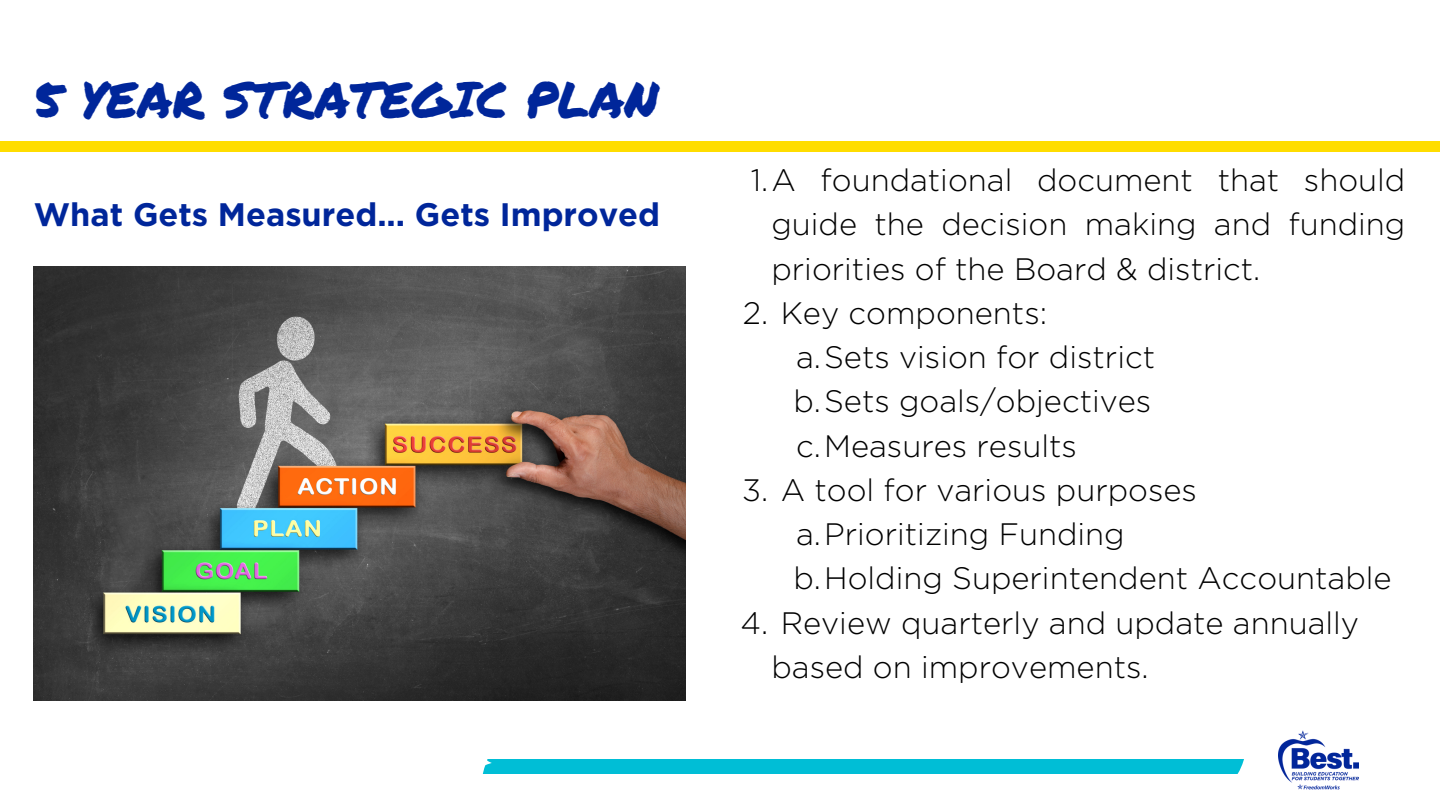
<style>
.page{position:relative;width:1440px;height:810px;background:#fff}
.page>*{position:absolute;margin:0;border:0;box-sizing:border-box;transform-origin:0 0}
.t1{font:50px "Permanent Marker";color:#00269a}
.t2{font:700 32.5px "Gotham";color:#00269a}
.t3{font:300 31px/44.2px "Gotham";color:#000;text-align:justify}
</style>
<div class="page">
<div style="left:0;top:141px;width:1440px;height:11px;background:#fd0"></div>
<img style="left:1279px;top:730px;width:80px;height:60px">
<div style="left:483px;top:759px;width:761px;height:14px;background:#00bed6"></div>
<img style="left:34px;top:266px;width:652px;height:435px">
<p class="t1" style="left:34px;top:63px;width:626px">5 YEAR STRATEGIC PLAN</p>
<p class="t2" style="left:34px;top:200px;width:628px">What Gets Measured... Gets Improved</p>
<p class="t3" style="left:771px;top:160px;width:635px;text-indent:-21px">1.A foundational document that should guide the decision making and funding priorities of the Board &amp; district.</p>
<p class="t3" style="left:743px;top:292px;width:306px">2. Key components:</p>
<p class="t3" style="left:796px;top:337px;width:361px">a.Sets vision for district</p>
<p class="t3" style="left:793px;top:381px;width:359px">b.Sets goals/objectives</p>
<p class="t3" style="left:796px;top:425px;width:282px">c.Measures results</p>
<p class="t3" style="left:742px;top:469px;width:456px">3. A tool for various purposes</p>
<p class="t3" style="left:796px;top:514px;width:330px">a.Prioritizing Funding</p>
<p class="t3" style="left:793px;top:558px;width:600px">b.Holding Superintendent Accountable</p>
<p class="t3" style="left:771px;top:602px;width:589px;text-indent:-31px">4. Review quarterly and update annually based on improvements.</p>
</div>
